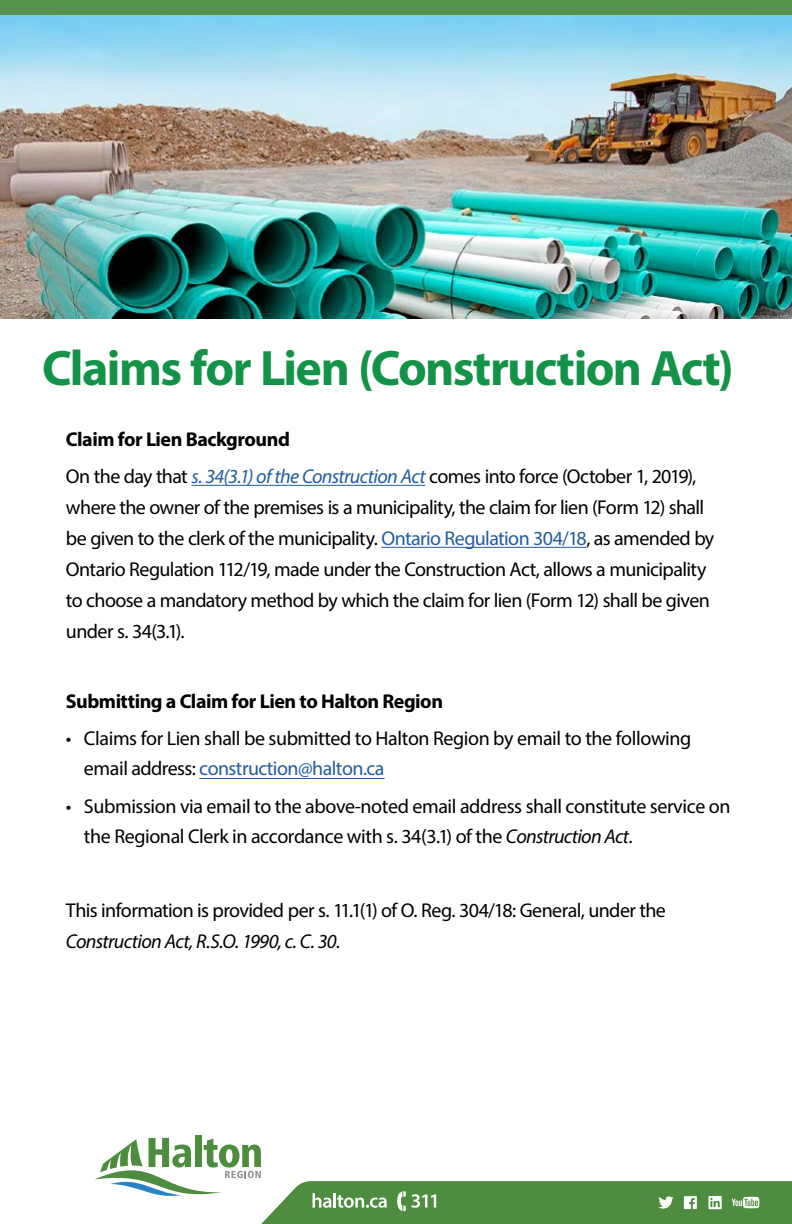
<style>
.page{position:relative;width:792px;height:1224px;background:#fff}
.page>*{position:absolute;margin:0;border:0;box-sizing:border-box;transform-origin:0 0}
.t1{font:700 50px "Myriad Pro";letter-spacing:-.03em;color:#139347}
.t2{font:20px/31px "Myriad Pro";letter-spacing:-.03em;color:#000}
.t3{font:700 20px "Myriad Pro";letter-spacing:-.025em;color:#000}
.s1{font-weight:700}
.s2{font-style:italic;color:#215e9e}
.s3{color:#215e9e}
.s4{font-style:italic}
</style>
<div class="page">
<img style="left:0;top:14px;width:792px;height:304px">
<div style="left:0;top:0;width:792px;height:14px;background:#55924d"></div>
<div style="left:195px;top:1136px;width:6px;height:31px;background:#4e8c40"></div>
<svg style="left:95px;top:1138px;width:697px;height:86px"></svg>
<hr style="left:191px;top:485px;width:234px;height:1px;background:#215e9e">
<hr style="left:381px;top:547px;width:205px;height:1px;background:#215e9e">
<hr style="left:199px;top:778px;width:186px;height:1px;background:#215e9e">
<h1 class="t1" style="left:42px;top:335px;width:693px">Claims for Lien (Construction Act)</h1>
<p class="t2" style="left:66px;top:420px;width:632px;line-height:37.8px"><span class="s1">Claim for Lien Background<br></span>On the day that <span class="s2">s. 34(3.1) of the Construction Act</span> comes into force (October 1, 2019),</p>
<p class="t2" style="left:66px;top:492px;width:650px">where the owner of the premises is a municipality, the claim for lien (Form 12) shall be given to the clerk of the municipality. <span class="s3">Ontario Regulation 304/18</span>, as amended by Ontario Regulation 112/19, made under the Construction Act, allows a municipality to choose a mandatory method by which the claim for lien (Form 12) shall be given under s. 34(3.1).</p>
<p class="t3" style="left:66px;top:688px;width:379px">Submitting a Claim for Lien to Halton Region</p>
<p class="t2" style="left:84px;top:724px;width:609px;line-height:29.3px;text-indent:-18px">• Claims for Lien shall be submitted to Halton Region by email to the following email address: <span class="s3">construction@halton.ca</span></p>
<p class="t2" style="left:84px;top:790px;width:648px;line-height:30.2px;text-indent:-18px">• Submission via email to the above-noted email address shall constitute service on the Regional Clerk in accordance with s. 34(3.1) of the <span class="s4">Construction Act</span>.</p>
<p class="t2" style="left:66px;top:895px;width:601px">This information is provided per s. 11.1(1) of O. Reg. 304/18: General, under the<br><span class="s4">Construction Act, R.S.O. 1990, c. C. 30</span>.</p>
</div>
